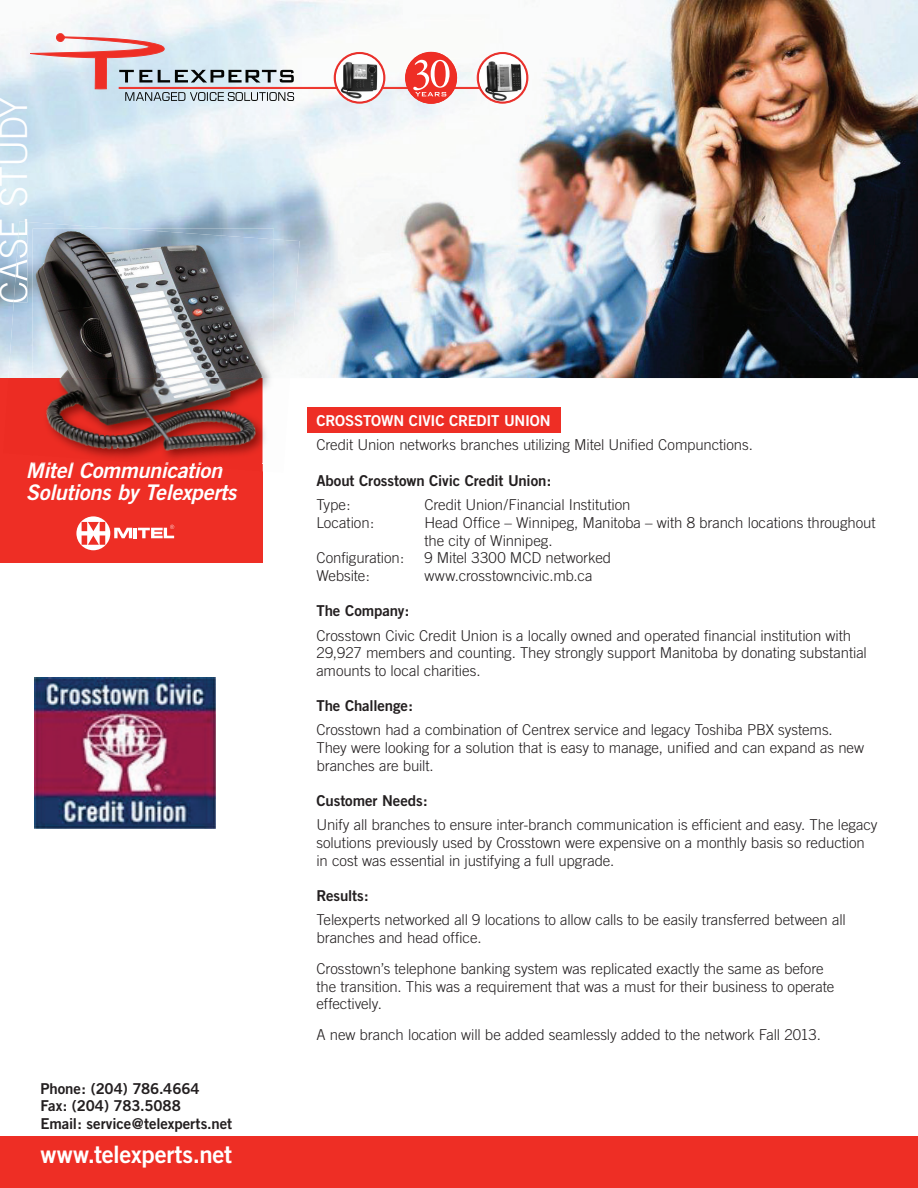
<style>
.page{position:relative;width:918px;height:1188px;background:#fff}
.page>*{position:absolute;margin:0;border:0;box-sizing:border-box;transform-origin:0 0}
.t1{font:300 37.8px "Trade Gothic";letter-spacing:-.02em;color:#fff}
.t2{font:24px "Trade Gothic Bold Two";letter-spacing:-.01em;color:#fff}
.t3{font:italic 21.6px/21.6px "Trade Gothic Bold Two";letter-spacing:-.015em;color:#fff}
.t4{font:300 15px/17.7px "Trade Gothic";letter-spacing:-.005em;color:#231f20}
.t5{font:15px/17.4px "Trade Gothic Bold Two";letter-spacing:-.005em;color:#231f20}
.t6{font:15px "Trade Gothic Bold Two";letter-spacing:-.015em;color:#fff}
</style>
<div class="page">
<div style="left:307px;top:407px;width:254px;height:26px;background:#ee2e25"></div>
<img style="left:0;top:0;width:918px;height:378px">
<svg style="left:30px;top:33px;width:264px;height:68px;background:#cdc9d0"></svg>
<div style="left:119px;top:87px;width:362px;height:2px;background:#ee2e25;border:1px solid #ee372e"></div>
<svg style="left:335px;top:53px;width:192px;height:49px"></svg>
<img style="left:35px;top:678px;width:181px;height:151px">
<div style="left:0;top:1136px;width:918px;height:52px;background:#ee2e25"></div>
<div style="left:0;top:378px;width:263px;height:185px;background:#ee2e25"></div>
<img style="left:8px;top:222px;width:114px;height:156px">
<img style="left:14px;top:221px;width:14px;height:81px">
<img style="left:274px;top:239px;width:26px;height:139px">
<img style="left:165px;top:463px;width:57px;height:5px">
<img style="left:33px;top:229px;width:241px;height:234px">
<img style="left:136px;top:462px;width:87px;height:1px">
<svg style="left:76px;top:516px;width:56px;height:34px"></svg>
<hr style="left:133px;top:528px;width:4px;height:10px;background:#fff">
<svg style="left:138px;top:525px;width:36px;height:13px"></svg>
<h1 class="t1" style="left:-9px;top:304px;width:209px;rotate:-90deg">CASE STUDY</h1>
<h3 class="t3" style="left:26px;top:459px;width:212px">Mitel Communication<br>Solutions by Telexperts</h3>
<p class="t5" style="left:40px;top:1080px;width:193px">Phone: (204) 786.4664<br>Fax: (204) 783.5088<br>Email: service@telexperts.net</p>
<h2 class="t2" style="left:40px;top:1140px;width:193px">www.telexperts.net</h2>
<p class="t6" style="left:316px;top:411px;width:236px">CROSSTOWN CIVIC CREDIT UNION</p>
<p class="t4" style="left:316px;top:436px;width:438px">Credit Union networks branches utilizing Mitel Unified Compunctions.</p>
<p class="t5" style="left:316px;top:472px;width:237px">About Crosstown Civic Credit Union:</p>
<p class="t4" style="left:316px;top:496px;width:36px">Type:</p>
<p class="t4" style="left:424px;top:496px;width:208px">Credit Union/Financial Institution</p>
<p class="t4" style="left:316px;top:514px;width:59px">Location:</p>
<p class="t4" style="left:424px;top:514px;width:453px">Head Office – Winnipeg, Manitoba – with 8 branch locations throughout the city of Winnipeg.</p>
<p class="t4" style="left:316px;top:549px;width:90px">Configuration:</p>
<p class="t4" style="left:424px;top:549px;width:188px">9 Mitel 3300 MCD networked</p>
<p class="t4" style="left:316px;top:567px;width:55px">Website:</p>
<p class="t4" style="left:424px;top:567px;width:170px">www.crosstowncivic.mb.ca</p>
<p class="t5" style="left:316px;top:602px;width:94px">The Company:</p>
<p class="t4" style="left:316px;top:626px;width:552px">Crosstown Civic Credit Union is a locally owned and operated financial institution with<br>29,927 members and counting. They strongly support Manitoba by donating substantial amounts to local charities.</p>
<p class="t5" style="left:316px;top:697px;width:98px">The Challenge:</p>
<p class="t4" style="left:316px;top:721px;width:549px">Crosstown had a combination of Centrex service and legacy Toshiba PBX systems.<br>They were looking for a solution that is easy to manage, unified and can expand as new branches are built.</p>
<p class="t5" style="left:316px;top:792px;width:113px">Customer Needs:</p>
<p class="t4" style="left:316px;top:816px;width:563px">Unify all branches to ensure inter-branch communication is efficient and easy. The legacy solutions previously used by Crosstown were expensive on a monthly basis so reduction in cost was essential in justifying a full upgrade.</p>
<p class="t5" style="left:316px;top:886px;width:54px">Results:</p>
<p class="t4" style="left:316px;top:911px;width:531px">Telexperts networked all 9 locations to allow calls to be easily transferred between all branches and head office.</p>
<p class="t4" style="left:316px;top:960px;width:519px">Crosstown’s telephone banking system was replicated exactly the same as before the transition. This was a requirement that was a must for their business to operate effectively.</p>
<p class="t4" style="left:316px;top:1026px;width:506px">A new branch location will be added seamlessly added to the network Fall 2013.</p>
</div>
